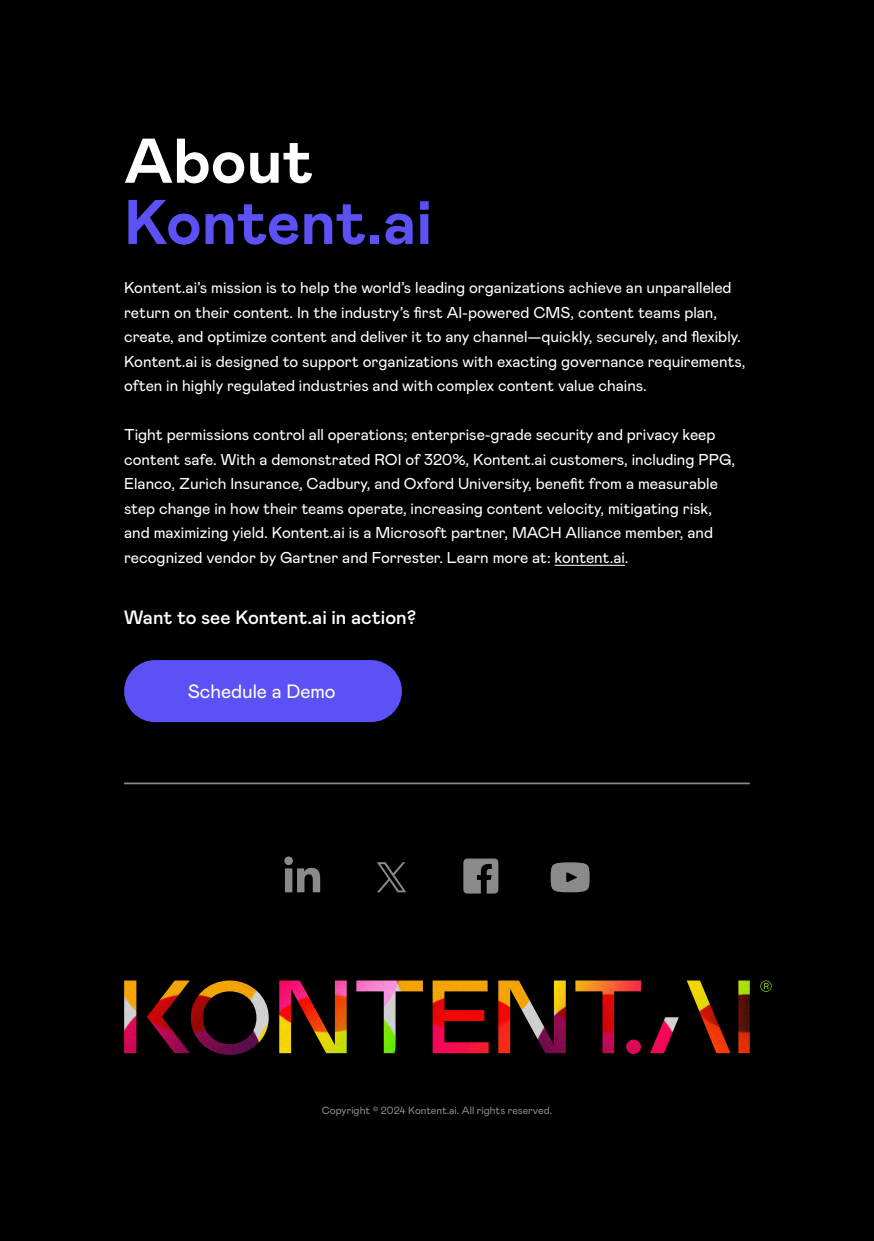
<style>
.page{position:relative;width:874px;height:1241px;background:#fff}
.page>*{position:absolute;margin:0;border:0;box-sizing:border-box;transform-origin:0 0}
.H1_-_white{font:700 63px/61.2px "Mabry Pro";color:#5c51f5}
.t1{font:500 19.25px "Mabry Pro";color:#fff}
.button_text{font:19.25px "Mabry Pro";color:#fff}
.body_text_-_white{font:15.75px/24.5px "Mabry Pro";color:#fff}
.body_text{font:10.5px "Mabry Pro";color:#8a8a8a}
.s1{color:#fff}
</style>
<div class="page">
<div style="left:0;top:0;width:873px;height:1240px;background:#000"></div>
<hr style="left:554px;top:564px;width:70px;height:1px;background:#fff">
<hr style="left:124px;top:782px;width:625px;height:2px;background:#8a8a8a">
<div style="left:124px;top:660px;width:278px;height:62px;background:#5c51f5;border-radius:31px"></div>
<svg style="left:377px;top:862px;width:29px;height:30px"></svg>
<svg style="left:463px;top:858px;width:35px;height:35px"></svg>
<svg style="left:550px;top:862px;width:39px;height:30px"></svg>
<svg style="left:284px;top:856px;width:36px;height:36px"></svg>
<img style="left:124px;top:980px;width:647px;height:74px">
<p class="H1_-_white" style="left:124px;top:133px;width:309px"><span class="s1">About<br></span>Kontent.ai</p>
<p class="body_text_-_white" style="left:124px;top:276px;width:622px">Kontent.ai’s mission is to help the world’s leading organizations achieve an unparalleled return on their content. In the industry’s first AI-powered CMS, content teams plan, create, and optimize content and deliver it to any channel—quickly, securely, and flexibly.<br>Kontent.ai is designed to support organizations with exacting governance requirements, often in highly regulated industries and with complex content value chains.</p>
<p class="body_text_-_white" style="left:124px;top:423px;width:612px">Tight permissions control all operations; enterprise-grade security and privacy keep content safe. With a demonstrated ROI of 320%, Kontent.ai customers, including PPG, Elanco, Zurich Insurance, Cadbury, and Oxford University, benefit from a measurable step change in how their teams operate, increasing content velocity, mitigating risk, and maximizing yield. Kontent.ai is a Microsoft partner, MACH Alliance member, and recognized vendor by Gartner and Forrester. Learn more at: kontent.ai.</p>
<h5 class="t1" style="left:124px;top:605px;width:293px">Want to see Kontent.ai in action?</h5>
<p class="button_text" style="left:188px;top:679px;width:149px">Schedule a Demo</p>
<p class="body_text" style="left:321px;top:1103px;width:232px">Copyright © 2024 Kontent.ai. All rights reserved.</p>
</div>
